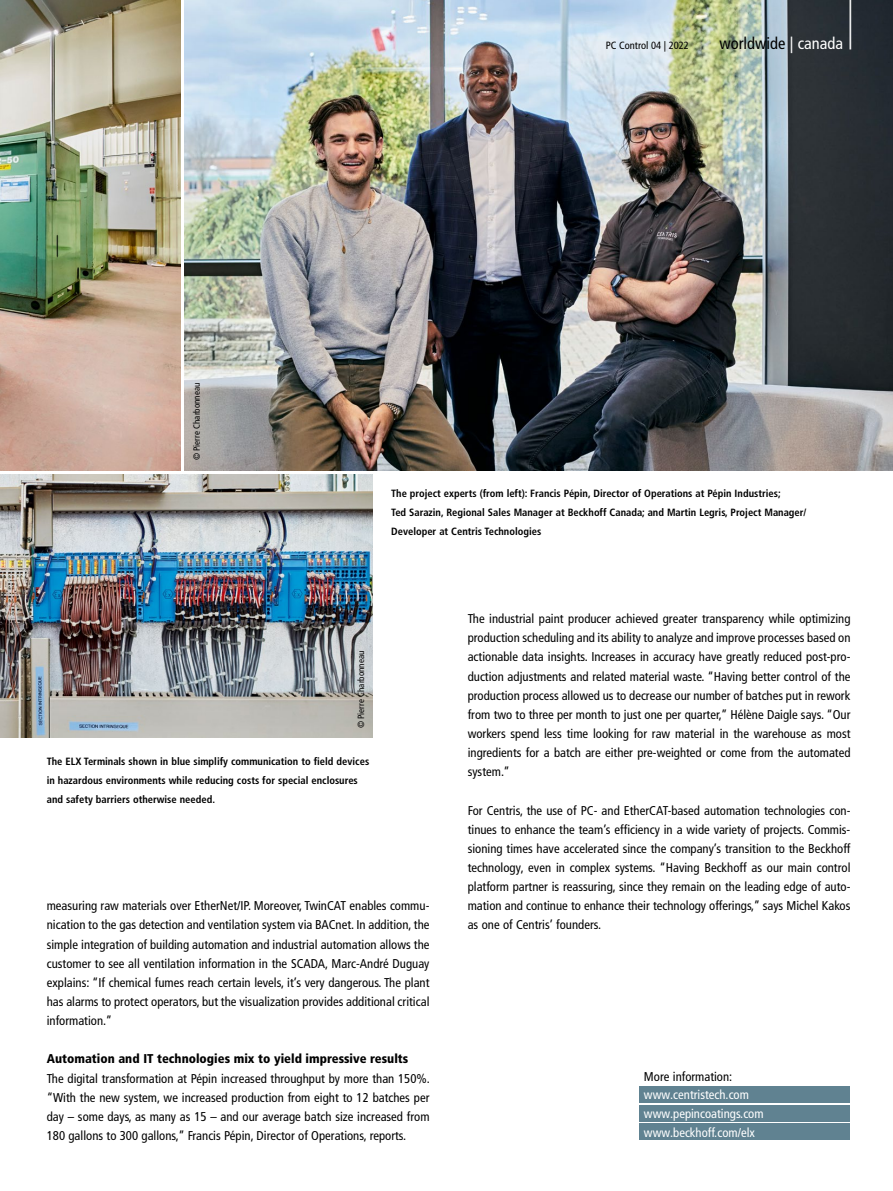
<style>
.page{position:relative;width:893px;height:1191px;background:#fff}
.page>*{position:absolute;margin:0;border:0;box-sizing:border-box;transform-origin:0 0}
.t1{font:300 condensed 61.8px "Frutiger LT Pro";color:#fff;scale:.49 1}
.t2{font:condensed 16.5px "Frutiger LT Pro";color:#000}
.t3{font:condensed 12.75px/19.2px "Frutiger LT Pro";color:#000;text-align:justify}
.t4{font:condensed 12.75px/18.8px "Frutiger LT Pro";color:#fff}
.t5{font:900 condensed 12.75px "Frutiger LT Pro";color:#000}
.t6{font:700 condensed 10.5px/19px "Frutiger LT Pro";color:#000}
.t7{font:condensed 10.5px "Frutiger LT Pro";color:#000}
.t8{font:condensed 9px "Frutiger LT Pro";color:#000}
.s1{color:#fff}
</style>
<div class="page">
<img style="left:0;top:0;width:181px;height:470px">
<img style="left:185px;top:0;width:708px;height:470px">
<div style="left:640px;top:1086px;width:210px;height:16px;background:#608291"></div>
<div style="left:640px;top:1105px;width:210px;height:16px;background:#608291"></div>
<div style="left:640px;top:1124px;width:210px;height:16px;background:#608291"></div>
<img style="left:0;top:474px;width:372px;height:264px">
<p class="t8" style="left:191px;top:460px;width:79px;rotate:-90deg">© Pierre Charbonneau</p>
<h1 class="t1" style="left:847px;top:-23px;width:15px">|</h1>
<p class="t7" style="left:606px;top:39px;width:85px">PC Control 04 | 2022</p>
<p class="t2" style="left:719px;top:34px;width:125px">worldwide <span class="s1">| canada</span></p>
<p class="t6" style="left:391px;top:484px;width:417px">The project experts (from left): Francis Pépin, Director of Operations at Pépin Industries;<br>Ted Sarazin, Regional Sales Manager at Beckhoff Canada; and Martin Legris, Project Manager/<br>Developer at Centris Technologies</p>
<p class="t8" style="left:356px;top:728px;width:79px;rotate:-90deg">© Pierre Charbonneau</p>
<p class="t6" style="left:47px;top:752px;width:324px">The ELX Terminals shown in blue simplify communication to field devices in hazardous environments while reducing costs for special enclosures and safety barriers otherwise needed.</p>
<p class="t3" style="left:47px;top:896px;width:384px">measuring raw materials over EtherNet/IP. Moreover, TwinCAT enables commu&shy;nication to the gas detection and ventilation system via BACnet. In addition, the simple integration of building automation and industrial automation allows the customer to see all ventilation information in the SCADA, Marc-André Duguay explains: “If chemical fumes reach certain levels, it’s very dangerous. The plant has alarms to protect operators, but the visualization provides additional critical information.”</p>
<p class="t5" style="left:47px;top:1051px;width:363px">Automation and IT technologies mix to yield impressive results</p>
<p class="t3" style="left:47px;top:1068px;width:385px">The digital transformation at Pépin increased throughput by more than 150%. “With the new system, we increased production from eight to 12 batches per day – some days, as many as 15 – and our average batch size increased from 180 gallons to 300 gallons,” Francis Pépin, Director of Operations, reports.</p>
<p class="t3" style="left:468px;top:609px;width:384px">The industrial paint producer achieved greater transparency while optimizing production scheduling and its ability to analyze and improve processes based on actionable data insights. Increases in accuracy have greatly reduced post-pro&shy;duction adjustments and related material waste. “Having better control of the production process allowed us to decrease our number of batches put in rework from two to three per month to just one per quarter,” Hélène Daigle says. “Our workers spend less time looking for raw material in the warehouse as most ingredients for a batch are either pre-weighted or come from the automated system.”</p>
<p class="t3" style="left:468px;top:800px;width:384px">For Centris, the use of PC- and EtherCAT-based automation technologies con&shy;tinues to enhance the team’s efficiency in a wide variety of projects. Commis&shy;sioning times have accelerated since the company’s transition to the Beckhoff technology, even in complex systems. “Having Beckhoff as our main control platform partner is reassuring, since they remain on the leading edge of auto&shy;mation and continue to enhance their technology offerings,” says Michel Kakos as one of Centris’ founders.</p>
<p class="t3" style="left:644px;top:1066px;width:90px">More information:</p>
<p class="t4" style="left:644px;top:1085px;width:121px">www.centristech.com www.pepincoatings.com www.beckhoff.com/elx</p>
</div>
